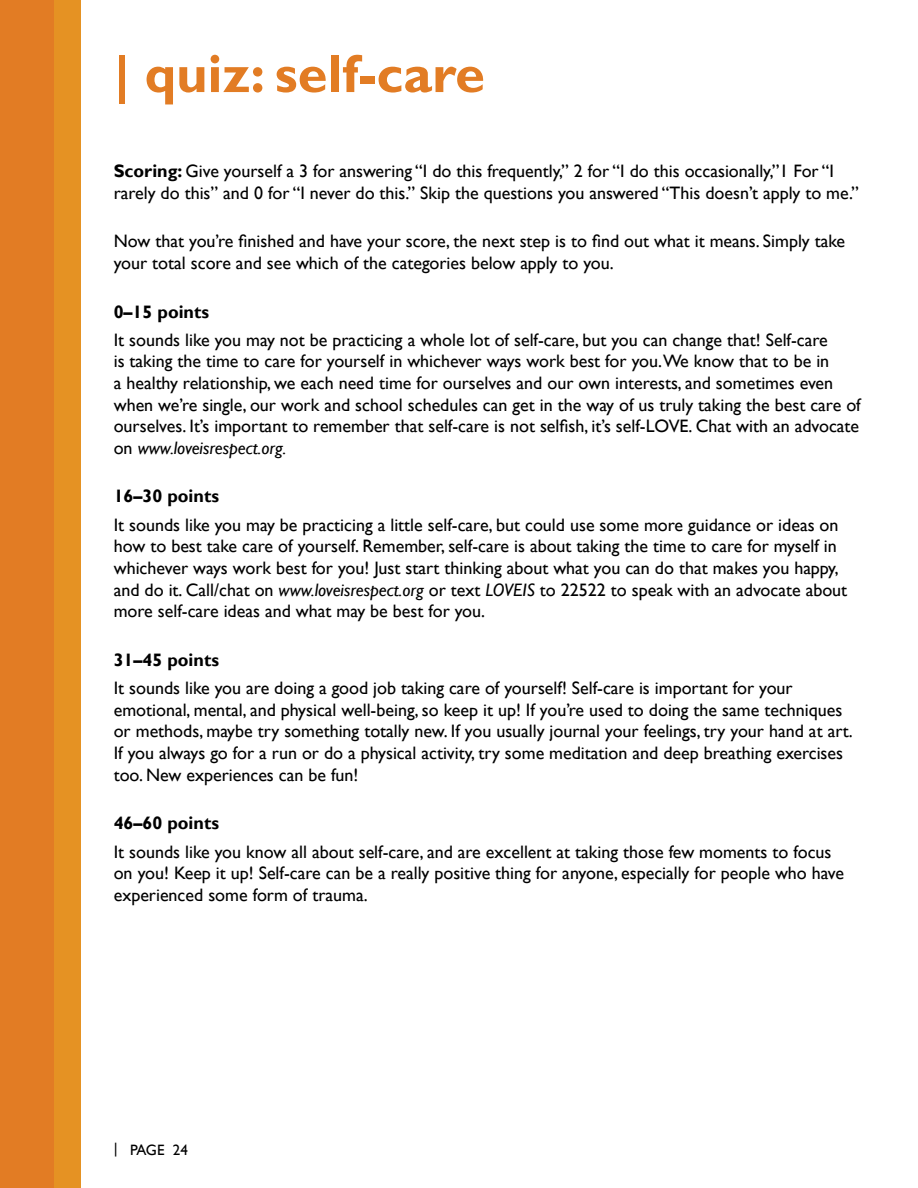
<style>
.page{position:relative;width:918px;height:1188px;background:#fff}
.page>*{position:absolute;margin:0;border:0;box-sizing:border-box;transform-origin:0 0}
.t1{font:700 54px "Gill Sans";color:#e27c24}
.t2{font:18px/21.6px "Gill Sans";color:#000}
.t3{font:700 18px "Gill Sans";color:#000}
.t4{font:15px "Gill Sans";letter-spacing:-.02em;color:#000}
.s1{font-weight:700}
.s2{font-style:italic}
</style>
<div class="page">
<div style="left:0;top:0;width:54px;height:1188px;background:#e27c24"></div>
<div style="left:54px;top:0;width:27px;height:1188px;background:#e59223"></div>
<h1 class="t1" style="left:114px;top:41px;width:372px">| quiz: self-care</h1>
<p class="t2" style="left:114px;top:161px;width:747px"><span class="s1">Scoring:</span> Give yourself a 3 for answering “I do this frequently,” 2 for “I do this occasionally,”1 For “I rarely do this” and 0 for “I never do this.” Skip the questions you answered “This doesn’t apply to me.”</p>
<p class="t2" style="left:114px;top:231px;width:733px">Now that you’re finished and have your score, the next step is to find out what it means. Simply take your total score and see which of the categories below apply to you.</p>
<p class="t3" style="left:114px;top:301px;width:97px">0–15 points</p>
<p class="t2" style="left:114px;top:329px;width:749px">It sounds like you may not be practicing a whole lot of self-care, but you can change that! Self-care<br>is taking the time to care for yourself in whichever ways work best for you.We know that to be in<br>a healthy relationship, we each need time for ourselves and our own interests, and sometimes even when we’re single, our work and school schedules can get in the way of us truly taking the best care of ourselves. It’s important to remember that self-care is not selfish, it’s self-LOVE. Chat with an advocate on <span class="s2">www.loveisrespect.org.</span></p>
<p class="t3" style="left:114px;top:486px;width:107px">16–30 points</p>
<p class="t2" style="left:114px;top:514px;width:735px">It sounds like you may be practicing a little self-care, but could use some more guidance or ideas on how to best take care of yourself. Remember, self-care is about taking the time to care for myself in whichever ways work best for you! Just start thinking about what you can do that makes you happy, and do it. Call/chat on <span class="s2">www.loveisrespect.org</span> or text <span class="s2">LOVEIS</span> to 22522 to speak with an advocate about more self-care ideas and what may be best for you.</p>
<p class="t3" style="left:114px;top:649px;width:107px">31–45 points</p>
<p class="t2" style="left:114px;top:678px;width:741px">It sounds like you are doing a good job taking care of yourself! Self-care is important for your emotional, mental, and physical well-being, so keep it up! If you’re used to doing the same techniques or methods, maybe try something totally new. If you usually journal your feelings, try your hand at art.<br>If you always go for a run or do a physical activity, try some meditation and deep breathing exercises too. New experiences can be fun!</p>
<p class="t3" style="left:114px;top:812px;width:107px">46–60 points</p>
<p class="t2" style="left:114px;top:841px;width:732px">It sounds like you know all about self-care, and are excellent at taking those few moments to focus on you! Keep it up! Self-care can be a really positive thing for anyone, especially for people who have experienced some form of trauma.</p>
<p class="t4" style="left:114px;top:1141px;width:76px">| PAGE 24</p>
</div>
